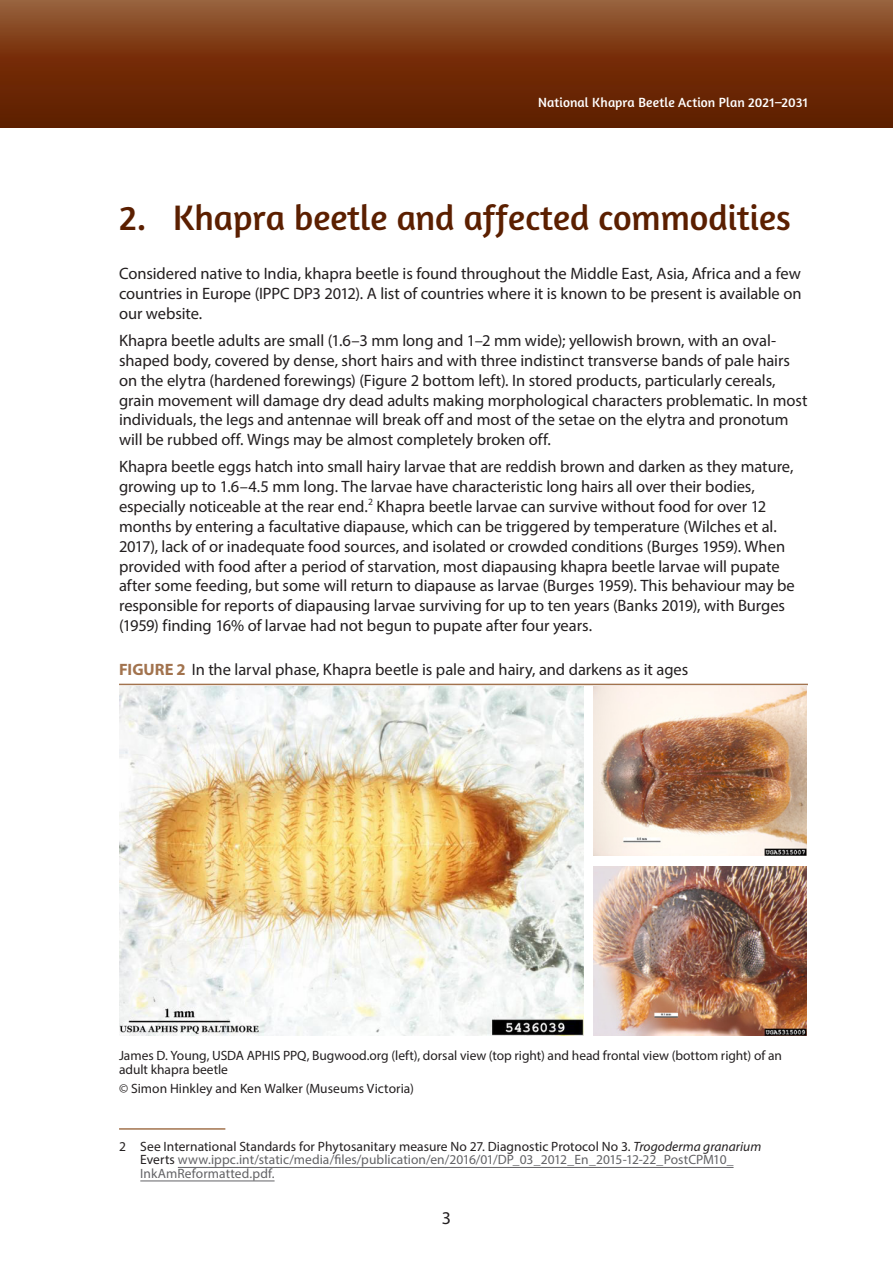
<style>
.page{position:relative;width:893px;height:1263px;background:#fff}
.page>*{position:absolute;margin:0;border:0;box-sizing:border-box;transform-origin:0 0}
.Heading_1{font:36px "Amaranth";color:#5b1f00}
.t1{font:18px "Myriad Pro";color:#231f20}
.Body{font:16.5px/19.8px "Myriad Pro";letter-spacing:-.005em;color:#231f20}
.Figure_Title{font:16.5px "Myriad Pro";letter-spacing:-.005em;color:#231f20}
.Table_Footnote{font:13.5px/13.5px "Myriad Pro";letter-spacing:.005em;color:#636366}
.Table_Footnote-2{font:13.5px/13.5px "Myriad Pro";color:#231f20}
.t2{font:13.5px "Amaranth";letter-spacing:.005em;color:#fff}
.s1{font-weight:700;color:#a2734e}
.s2{color:#231f20}
.s3{font-style:italic;color:#231f20}
</style>
<div class="page">
<div style="left:0;top:0;width:893px;height:128px;background:linear-gradient(to bottom,#94562f,#5a1500)"></div>
<hr style="left:119px;top:684px;width:689px;height:1px;background:#a2734e">
<img style="left:120px;top:687px;width:464px;height:348px">
<img style="left:593px;top:687px;width:214px;height:169px">
<img style="left:593px;top:866px;width:214px;height:169px">
<hr style="left:119px;top:1128px;width:106px;height:2px;background:#a2734e">
<hr style="left:178px;top:1167px;width:555px;height:1px;background:#636366">
<hr style="left:140px;top:1181px;width:135px;height:1px;background:#636366">
<p class="t2" style="left:538px;top:95px;width:271px">National Khapra Beetle Action Plan 2021–2031</p>
<h2 class="Heading_1" style="left:119px;top:196px;width:673px">2. Khapra beetle and affected commodities</h2>
<p class="Body" style="left:119px;top:264px;width:684px;text-align:justify">Considered native to India, khapra beetle is found throughout the Middle East, Asia, Africa and a few countries in Europe (IPPC DP3 2012). A list of countries where it is known to be present is available on our website.</p>
<p class="Body" style="left:119px;top:331px;width:690px">Khapra beetle adults are small (1.6–3 mm long and 1–2 mm wide); yellowish brown, with an oval&shy;shaped body, covered by dense, short hairs and with three indistinct transverse bands of pale hairs on the elytra (hardened forewings) (Figure 2 bottom left). In stored products, particularly cereals, grain movement will damage dry dead adults making morphological characters problematic. In most individuals, the legs and antennae will break off and most of the setae on the elytra and pronotum will be rubbed off. Wings may be almost completely broken off.</p>
<p class="Body" style="left:119px;top:457px;width:677px">Khapra beetle eggs hatch into small hairy larvae that are reddish brown and darken as they mature, growing up to 1.6–4.5 mm long. The larvae have characteristic long hairs all over their bodies, especially noticeable at the rear end.<sup>2</sup> Khapra beetle larvae can survive without food for over 12 months by entering a facultative diapause, which can be triggered by temperature (Wilches et al.<br>2017), lack of or inadequate food sources, and isolated or crowded conditions (Burges 1959). When provided with food after a period of starvation, most diapausing khapra beetle larvae will pupate after some feeding, but some will return to diapause as larvae (Burges 1959). This behaviour may be responsible for reports of diapausing larvae surviving for up to ten years (Banks 2019), with Burges (1959) finding 16% of larvae had not begun to pupate after four years.</p>
<p class="Figure_Title" style="left:119px;top:659px;width:571px"><span class="s1">FIGURE 2</span> In the larval phase, Khapra beetle is pale and hairy, and darkens as it ages</p>
<p class="Table_Footnote-2" style="left:119px;top:1048px;width:664px">James D. Young, USDA APHIS PPQ, Bugwood.org (left), dorsal view (top right) and head frontal view (bottom right) of an adult khapra beetle</p>
<p class="Table_Footnote-2" style="left:119px;top:1082px;width:296px">© Simon Hinkley and Ken Walker (Museums Victoria)</p>
<p class="Table_Footnote" style="left:140px;top:1139px;width:622px;text-indent:-21px"><span class="s2">2 See International Standards for Phytosanitary measure No 27. Diagnostic Protocol No 3.</span> <span class="s3">Trogoderma granarium<br></span><span class="s2">Everts</span> www.ippc.int/static/media/files/publication/en/2016/01/DP_03_2012_En_2015-12-22_PostCPM10_<br>InkAmReformatted.pdf.</p>
<p class="t1" style="left:442px;top:1206px;width:11px">3</p>
</div>
